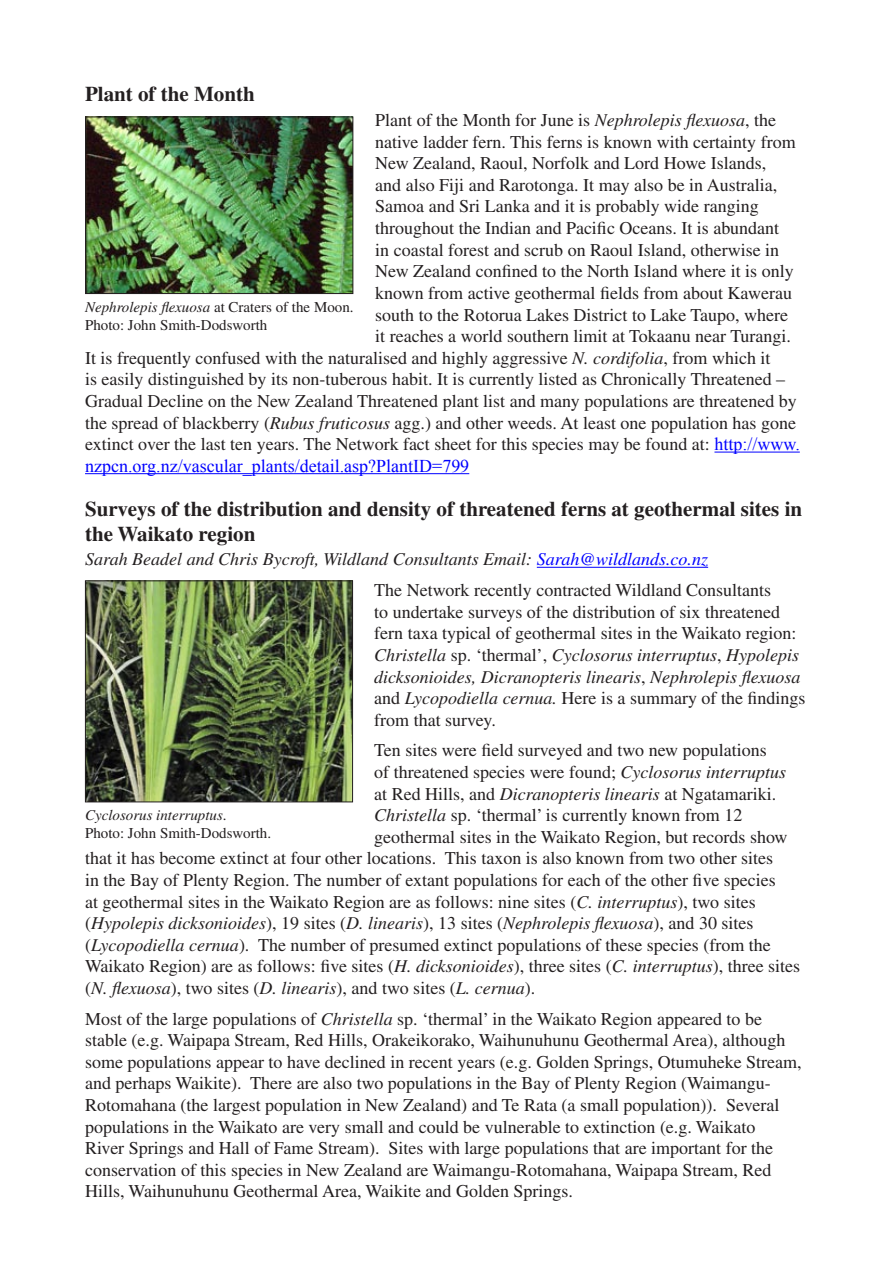
<style>
.page{position:relative;width:893px;height:1263px;background:#fff}
.page>*{position:absolute;margin:0;border:0;box-sizing:border-box;transform-origin:0 0}
.Heading_1_Newsletter{font:700 21px/25.2px "Times";color:#231f20}
.Normal_Newsletter_bo{font:18px/21.6px "Times";color:#231f20}
.Normal_Newsletter_bo-2{font:italic 18px "Times";color:#231f20}
.Author_Source{font:italic 18px "Times";color:#231f20}
.Normal_Newsletter_bo-3{font:18px "Times New Roman";color:#00f}
.t1{font:15px/18px "Times";color:#231f20}
.s1{font-style:italic}
.s2{font-family:"Times New Roman";color:#00f}
.s3{color:#00f}
.s4{font-style:normal}
</style>
<div class="page">
<hr style="left:714px;top:452px;width:86px;height:1px;background:#00f">
<hr style="left:85px;top:473px;width:384px;height:1px;background:#00f">
<hr style="left:537px;top:567px;width:171px;height:1px;background:#00f">
<img style="left:87px;top:118px;width:264px;height:174px">
<div style="left:85px;top:116px;width:268px;height:178px;border:1px solid #231f20"></div>
<img style="left:87px;top:582px;width:264px;height:218px">
<div style="left:85px;top:580px;width:268px;height:222px;border:1px solid #231f20"></div>
<p class="Heading_1_Newsletter" style="left:85px;top:81px;width:171px">Plant of the Month</p>
<p class="Normal_Newsletter_bo" style="left:375px;top:109px;width:402px">Plant of the Month for June is <span class="s1">Nephrolepis flexuosa</span>, the</p>
<p class="Normal_Newsletter_bo" style="left:375px;top:131px;width:422px">native ladder fern. This ferns is known with certainty from</p>
<p class="Normal_Newsletter_bo" style="left:375px;top:152px;width:393px">New Zealand, Raoul, Norfolk and Lord Howe Islands,</p>
<p class="Normal_Newsletter_bo" style="left:375px;top:174px;width:403px">and also Fiji and Rarotonga. It may also be in Australia,</p>
<p class="Normal_Newsletter_bo" style="left:375px;top:196px;width:385px">Samoa and Sri Lanka and it is probably wide ranging</p>
<p class="Normal_Newsletter_bo" style="left:375px;top:217px;width:405px">throughout the Indian and Pacific Oceans. It is abundant</p>
<p class="Normal_Newsletter_bo" style="left:375px;top:239px;width:405px">in coastal forest and scrub on Raoul Island, otherwise in</p>
<p class="Normal_Newsletter_bo" style="left:375px;top:260px;width:420px">New Zealand confined to the North Island where it is only</p>
<p class="Normal_Newsletter_bo" style="left:375px;top:282px;width:418px">known from active geothermal fields from about Kawerau</p>
<p class="Normal_Newsletter_bo" style="left:375px;top:304px;width:414px">south to the Rotorua Lakes District to Lake Taupo, where</p>
<p class="Normal_Newsletter_bo" style="left:375px;top:325px;width:417px">it reaches a world southern limit at Tokaanu near Turangi.</p>
<p class="Normal_Newsletter_bo" style="left:85px;top:347px;width:687px">It is frequently confused with the naturalised and highly aggressive <span class="s1">N. cordifolia</span>, from which it</p>
<p class="Normal_Newsletter_bo" style="left:85px;top:368px;width:702px">is easily distinguished by its non-tuberous habit. It is currently listed as Chronically Threatened –</p>
<p class="Normal_Newsletter_bo" style="left:85px;top:390px;width:713px">Gradual Decline on the New Zealand Threatened plant list and many populations are threatened by</p>
<p class="Normal_Newsletter_bo" style="left:85px;top:412px;width:713px">the spread of blackberry (<span class="s1">Rubus fruticosus</span> agg.) and other weeds. At least one population has gone</p>
<p class="Normal_Newsletter_bo" style="left:85px;top:433px;width:716px">extinct over the last ten years. The Network fact sheet for this species may be found at: <span class="s2">http://www.</span></p>
<p class="Normal_Newsletter_bo-3" style="left:85px;top:455px;width:386px">nzpcn.org.nz/vascular_plants/detail.asp?PlantID=799</p>
<p class="Heading_1_Newsletter" style="left:85px;top:495px;width:719px">Surveys of the distribution and density of threatened ferns at geothermal sites in the Waikato region</p>
<p class="Author_Source" style="left:85px;top:550px;width:625px">Sarah Beadel and Chris Bycroft, Wildland Consultants Email: <span class="s3">Sarah@wildlands.co.nz</span></p>
<p class="Normal_Newsletter_bo" style="left:374px;top:579px;width:433px">The Network recently contracted Wildland Consultants<br>to undertake surveys of the distribution of six threatened fern taxa typical of geothermal sites in the Waikato region:<br><span class="s1">Christella</span> sp. ‘thermal’, <span class="s1">Cyclosorus interruptus</span>, <span class="s1">Hypolepis dicksonioides, Dicranopteris linearis</span>, <span class="s1">Nephrolepis flexuosa </span>and <span class="s1">Lycopodiella cernua.</span> Here is a summary of the findings from that survey.</p>
<p class="Normal_Newsletter_bo" style="left:374px;top:739px;width:394px">Ten sites were field surveyed and two new populations</p>
<p class="Normal_Newsletter_bo" style="left:374px;top:761px;width:413px">of threatened species were found; <span class="s1">Cyclosorus interruptus</span></p>
<p class="Normal_Newsletter_bo" style="left:374px;top:782px;width:404px">at Red Hills, and <span class="s1">Dicranopteris linearis</span> at Ngatamariki.</p>
<p class="Normal_Newsletter_bo" style="left:374px;top:804px;width:370px"><span class="s1">Christella</span> sp. ‘thermal’ is currently known from 12</p>
<p class="Normal_Newsletter_bo" style="left:374px;top:826px;width:415px">geothermal sites in the Waikato Region, but records show</p>
<p class="Normal_Newsletter_bo" style="left:85px;top:847px;width:690px">that it has become extinct at four other locations. This taxon is also known from two other sites</p>
<p class="Normal_Newsletter_bo" style="left:85px;top:869px;width:692px">in the Bay of Plenty Region. The number of extant populations for each of the other five species</p>
<p class="Normal_Newsletter_bo" style="left:85px;top:890px;width:672px">at geothermal sites in the Waikato Region are as follows: nine sites (<span class="s1">C. interruptus</span>), two sites</p>
<p class="Normal_Newsletter_bo-2" style="left:85px;top:913px;width:670px"><span class="s4">(</span>Hypolepis dicksonioides<span class="s4">), 19 sites (</span>D. linearis<span class="s4">), 13 sites (</span>Nephrolepis flexuosa<span class="s4">), and 30 sites</span></p>
<p class="Normal_Newsletter_bo" style="left:85px;top:934px;width:687px">(<span class="s1">Lycopodiella cernua</span>). The number of presumed extinct populations of these species (from the</p>
<p class="Normal_Newsletter_bo" style="left:85px;top:955px;width:717px">Waikato Region) are as follows: five sites (<span class="s1">H. dicksonioides</span>), three sites (<span class="s1">C. interruptus</span>), three sites</p>
<p class="Normal_Newsletter_bo" style="left:85px;top:977px;width:452px">(<span class="s1">N. flexuosa</span>), two sites (<span class="s1">D. linearis</span>), and two sites (<span class="s1">L. cernua</span>).</p>
<p class="Normal_Newsletter_bo" style="left:85px;top:1007px;width:718px">Most of the large populations of <span class="s1">Christella</span> sp. ‘thermal’ in the Waikato Region appeared to be stable (e.g. Waipapa Stream, Red Hills, Orakeikorako, Waihunuhunu Geothermal Area), although some populations appear to have declined in recent years (e.g. Golden Springs, Otumuheke Stream, and perhaps Waikite). There are also two populations in the Bay of Plenty Region (Waimangu-Rotomahana (the largest population in New Zealand) and Te Rata (a small population)). Several populations in the Waikato are very small and could be vulnerable to extinction (e.g. Waikato<br>River Springs and Hall of Fame Stream). Sites with large populations that are important for the conservation of this species in New Zealand are Waimangu-Rotomahana, Waipapa Stream, Red Hills, Waihunuhunu Geothermal Area, Waikite and Golden Springs.</p>
<p class="t1" style="left:85px;top:298px;width:270px"><span class="s1">Nephrolepis flexuosa</span> at Craters of the Moon.<br>Photo: John Smith-Dodsworth</p>
<p class="t1" style="left:85px;top:806px;width:188px"><span class="s1">Cyclosorus interruptus</span>.<br>Photo: John Smith-Dodsworth.</p>
</div>
